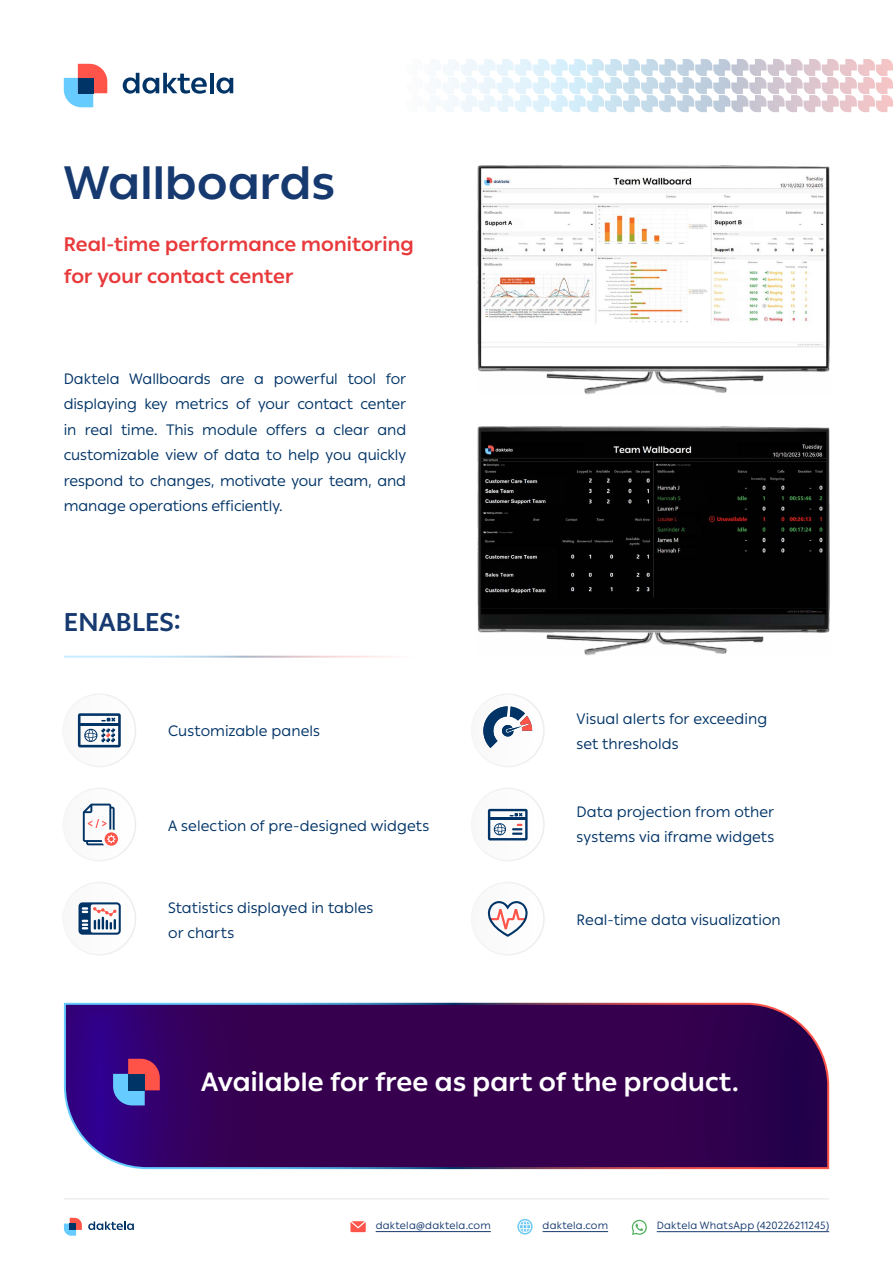
<style>
.page{position:relative;width:893px;height:1263px;background:#fff}
.page>*{position:absolute;margin:0;border:0;box-sizing:border-box;transform-origin:0 0}
.t1{font:700 46.5px "Ping LCG";letter-spacing:.005em;color:#163970}
.t2{font:700 26.25px "Ping LCG";letter-spacing:.005em;color:#fff}
.t3{font:700 25.5px "Ping LCG";letter-spacing:.01em;color:#163970}
.t4{font:700 19.5px/31.5px "Ping LCG";letter-spacing:.01em;color:#e8393b}
.t5{font:15px/25.5px "Ping LCG";color:#036}
.t6{font:10.5px "Ping LCG";letter-spacing:.02em;color:#163970}
</style>
<div class="page">
<svg style="left:64px;top:1218px;width:18px;height:18px"></svg>
<div style="left:70px;top:1223px;width:6px;height:7px;background:#036"></div>
<svg style="left:88px;top:1221px;width:46px;height:9px"></svg>
<hr style="left:64px;top:1198px;width:765px;height:1px;background:#e6e6e6">
<img style="left:477px;top:165px;width:353px;height:230px">
<img style="left:477px;top:426px;width:353px;height:230px">
<svg style="left:749px;top:59px;width:144px;height:53px"></svg>
<svg style="left:64px;top:64px;width:43px;height:43px"></svg>
<div style="left:78px;top:78px;width:15px;height:15px;background:#036"></div>
<svg style="left:123px;top:73px;width:84px;height:21px"></svg>
<hr style="left:210px;top:73px;width:3px;height:20px;background:#036">
<svg style="left:216px;top:77px;width:17px;height:17px"></svg>
<div style="left:63px;top:694px;width:73px;height:72px;background:#fbfbfb;border-radius:36px"></div>
<div style="left:62px;top:693px;width:74px;height:74px;border:2px solid #fff;border-radius:50%"></div>
<div style="left:472px;top:694px;width:72px;height:72px;background:#fbfbfb;border-radius:36px"></div>
<div style="left:471px;top:693px;width:74px;height:74px;border:2px solid #fff;border-radius:50%"></div>
<div style="left:63px;top:788px;width:73px;height:73px;background:#fbfbfb;border-radius:36px"></div>
<div style="left:62px;top:787px;width:74px;height:74px;border:2px solid #fff;border-radius:50%"></div>
<div style="left:472px;top:788px;width:72px;height:73px;background:#fbfbfb;border-radius:36px"></div>
<div style="left:471px;top:787px;width:74px;height:74px;border:2px solid #fff;border-radius:50%"></div>
<div style="left:63px;top:882px;width:73px;height:73px;background:#fbfbfb;border-radius:36px"></div>
<div style="left:62px;top:882px;width:74px;height:73px;border:2px solid #fff;border-radius:50%"></div>
<div style="left:472px;top:882px;width:72px;height:73px;background:#fbfbfb;border-radius:36px"></div>
<div style="left:471px;top:882px;width:74px;height:73px;border:2px solid #fff;border-radius:50%"></div>
<svg style="left:105px;top:832px;width:13px;height:14px"></svg>
<svg style="left:83px;top:804px;width:32px;height:41px"></svg>
<svg style="left:488px;top:901px;width:40px;height:36px"></svg>
<svg style="left:78px;top:713px;width:43px;height:34px"></svg>
<svg style="left:79px;top:902px;width:42px;height:33px"></svg>
<svg style="left:481px;top:706px;width:51px;height:42px"></svg>
<svg style="left:488px;top:809px;width:40px;height:31px"></svg>
<svg style="left:63px;top:1002px;width:767px;height:168px;background:#3d0c55"></svg>
<svg style="left:65px;top:1004px;width:210px;height:164px;background:#411372"></svg>
<div style="left:128px;top:1074px;width:17px;height:16px;background:#036"></div>
<hr style="left:376px;top:1231px;width:115px;height:1px;background:#163970">
<svg style="left:350px;top:1221px;width:16px;height:11px"></svg>
<hr style="left:543px;top:1231px;width:65px;height:1px;background:#163970">
<svg style="left:517px;top:1219px;width:16px;height:15px"></svg>
<svg style="left:519px;top:1220px;width:12px;height:13px"></svg>
<svg style="left:632px;top:1220px;width:15px;height:15px"></svg>
<hr style="left:657px;top:1231px;width:172px;height:1px;background:#163970">
<h1 class="t1" style="left:64px;top:147px;width:273px">Wallboards</h1>
<h3 class="t4" style="left:64px;top:227px;width:351px">Real-time performance monitoring for your contact center</h3>
<p class="t5" style="left:64px;top:365px;width:344px;text-align:justify">Daktela Wallboards are a powerful tool for displaying key metrics of your contact center in real time. This module offers a clear and customizable view of data to help you quickly respond to changes, motivate your team, and manage operations efficiently.</p>
<h3 class="t3" style="left:64px;top:603px;width:119px">ENABLES:</h3>
<p class="t5" style="left:168px;top:718px;width:153px">Customizable panels</p>
<p class="t5" style="left:168px;top:812px;width:263px">A selection of pre-designed widgets</p>
<p class="t5" style="left:577px;top:705px;width:192px">Visual alerts for exceeding set thresholds</p>
<p class="t5" style="left:577px;top:798px;width:199px">Data projection from other systems via iframe widgets</p>
<p class="t5" style="left:168px;top:894px;width:207px">Statistics displayed in tables or charts</p>
<p class="t5" style="left:577px;top:906px;width:206px">Real-time data visualization</p>
<h2 class="t2" style="left:201px;top:1062px;width:539px">Available for free as part of the product.</h2>
<p class="t6" style="left:376px;top:1218px;width:117px">daktela@daktela.com</p>
<p class="t6" style="left:543px;top:1218px;width:67px">daktela.com</p>
<p class="t6" style="left:657px;top:1218px;width:174px">Daktela WhatsApp (420226211245)</p>
</div>
